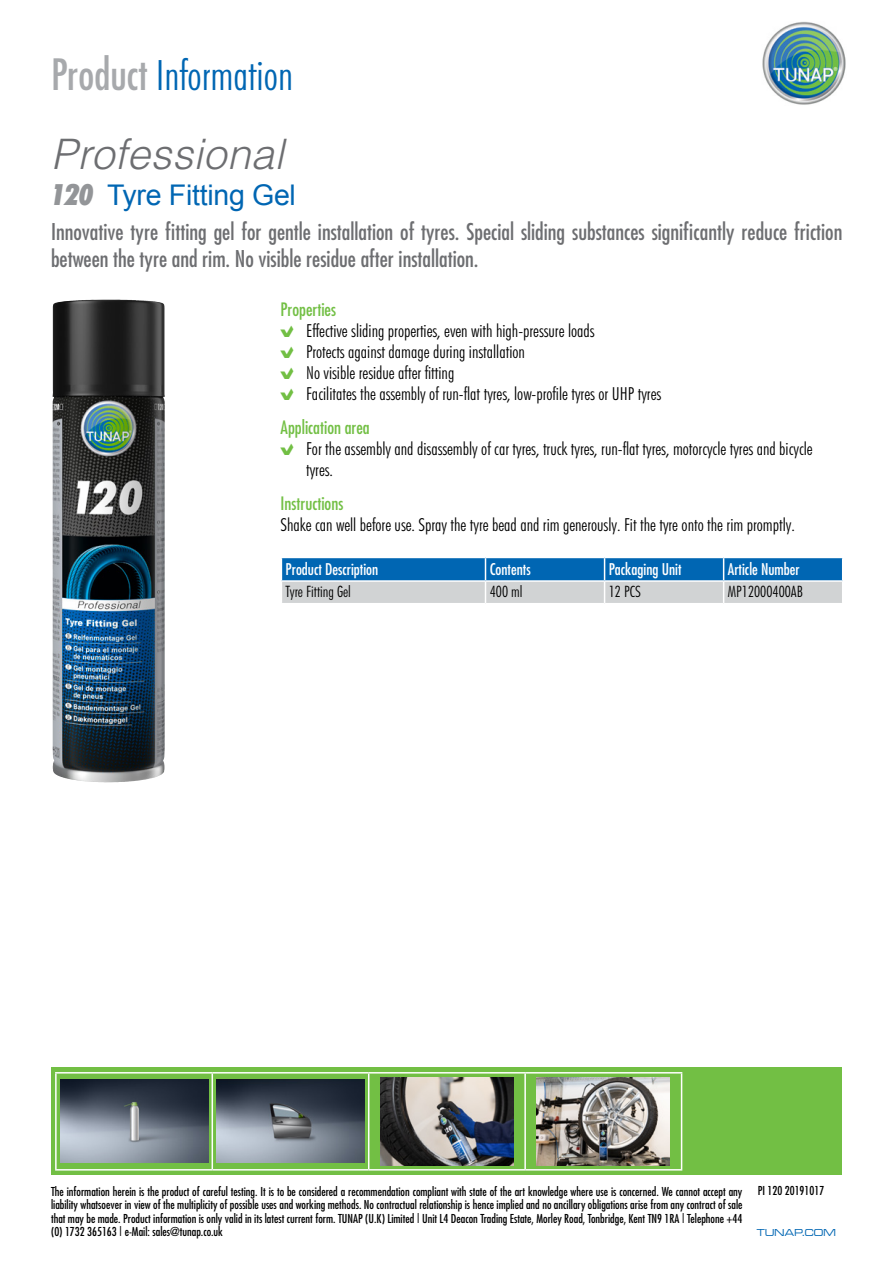
<style>
.page{position:relative;width:893px;height:1263px;background:#fff}
.page>*{position:absolute;margin:0;border:0;box-sizing:border-box;transform-origin:0 0}
.t1{font:300 condensed 42px "Futura BT";color:#0066b3}
.t2{font:italic 300 42px "Helvetica";letter-spacing:.01em;color:#6d6e71}
.t3{font:28.5px "Arial";letter-spacing:-.01em;color:#0066b3}
.t4{font:condensed 22.5px/27px "Futura";color:#6d6e71}
.t5{font:300 condensed 18px/21px "Futura BT";color:#000}
.t6{font:condensed 18px "Futura";color:#72bf44}
.t7{font:condensed 15.75px "Futura";color:#fff}
.t8{font:300 condensed 15.75px "Futura BT";color:#000}
.t9{font:condensed 12px/13.5px "Futura";color:#000;text-align:justify}
.t10{font:10.5px "Microgramma D Medi Exte";letter-spacing:.03em;color:#0066b3}
.s1{font-family:"Futura";font-weight:400;color:#a7a9ac}
.s2{font-family:"Futura BT";font-weight:900;font-style:italic;font-stretch:condensed;font-size:29.25px;color:#939598}
.s3{font-family:"Wuerth Num";font-weight:400;font-stretch:normal;color:#72bf44}
</style>
<div class="page">
<img style="left:762px;top:21px;width:84px;height:84px">
<div style="left:51px;top:1068px;width:790px;height:107px;background:#72bf44"></div>
<hr style="left:55px;top:1072px;width:157px;height:1px;background:#fff">
<hr style="left:55px;top:1073px;width:2px;height:96px;background:#fff">
<hr style="left:55px;top:1169px;width:157px;height:1px;background:#fff">
<hr style="left:212px;top:1072px;width:157px;height:1px;background:#fff">
<hr style="left:212px;top:1073px;width:1px;height:96px;background:#fff">
<hr style="left:212px;top:1169px;width:157px;height:1px;background:#fff">
<hr style="left:369px;top:1072px;width:156px;height:1px;background:#fff">
<hr style="left:368px;top:1073px;width:1px;height:96px;background:#fff">
<hr style="left:369px;top:1169px;width:156px;height:1px;background:#fff">
<hr style="left:525px;top:1072px;width:157px;height:1px;background:#fff">
<hr style="left:524px;top:1073px;width:2px;height:96px;background:#fff">
<hr style="left:681px;top:1073px;width:1px;height:96px;background:#fff">
<hr style="left:525px;top:1169px;width:157px;height:1px;background:#fff">
<img style="left:60px;top:1080px;width:148px;height:83px">
<img style="left:217px;top:1080px;width:147px;height:83px">
<img style="left:381px;top:1077px;width:132px;height:88px">
<img style="left:537px;top:1077px;width:133px;height:88px">
<img style="left:52px;top:300px;width:113px;height:482px">
<svg style="left:281px;top:557px;width:562px;height:46px;background:#71a2c7"></svg>
<h1 class="t1" style="left:51px;top:49px;width:244px"><span class="s1">Product</span> Information</h1>
<h1 class="t2" style="left:51px;top:128px;width:234px">Professional</h1>
<h2 class="t3" style="left:51px;top:175px;width:246px"><span class="s2">120</span> Tyre Fitting Gel</h2>
<h3 class="t4" style="left:51px;top:218px;width:793px">Innovative tyre fitting gel for gentle installation of tyres. Special sliding substances significantly reduce friction between the tyre and rim. No visible residue after installation.</h3>
<h3 class="t6" style="left:281px;top:298px;width:57px">Properties</h3>
<h3 class="t5" style="left:281px;top:320px;width:382px"><span class="s3">B</span> Effective sliding properties, even with high-pressure loads<br><span class="s3">B</span> Protects against damage during installation<br><span class="s3">B</span> No visible residue after fitting<br><span class="s3">B</span> Facilitates the assembly of run-flat tyres, low-profile tyres or UHP tyres</h3>
<h3 class="t6" style="left:281px;top:416px;width:91px">Application area</h3>
<h3 class="t5" style="left:306px;top:438px;width:508px;text-indent:-26px"><span class="s3">B</span> For the assembly and disassembly of car tyres, truck tyres, run-flat tyres, motorcycle tyres and bicycle tyres.</h3>
<h3 class="t6" style="left:281px;top:492px;width:64px">Instructions</h3>
<h3 class="t5" style="left:281px;top:514px;width:516px">Shake can well before use. Spray the tyre bead and rim generously. Fit the tyre onto the rim promptly.</h3>
<h3 class="t7" style="left:286px;top:559px;width:94px">Product Description</h3>
<h3 class="t7" style="left:490px;top:559px;width:42px">Contents</h3>
<h3 class="t7" style="left:609px;top:559px;width:74px">Packaging Unit</h3>
<h3 class="t7" style="left:728px;top:559px;width:73px">Article Number</h3>
<h3 class="t8" style="left:286px;top:582px;width:67px">Tyre Fitting Gel</h3>
<h3 class="t8" style="left:490px;top:582px;width:34px">400 ml</h3>
<h3 class="t8" style="left:609px;top:582px;width:33px">12 PCS</h3>
<h3 class="t8" style="left:728px;top:582px;width:77px">MP12000400AB</h3>
<p class="t9" style="left:51px;top:1184px;width:693px">The information herein is the product of careful testing. It is to be considered a recommendation compliant with state of the art knowledge where use is concerned. We cannot accept any liability whatsoever in view of the multiplicity of possible uses and working methods. No contractual relationship is hence implied and no ancillary obligations arise from any contract of sale that may be made. Product information is only valid in its latest current form. TUNAP (U.K) Limited | Unit L4 Deacon Trading Estate, Morley Road, Tonbridge, Kent TN9 1RA | Telephone +44 (0) 1732 365163 | e-Mail: sales@tunap.co.uk</p>
<p class="t9" style="left:758px;top:1183px;width:68px">PI 120 20191017</p>
<p class="t10" style="left:757px;top:1226px;width:81px">TUNAP.COM</p>
</div>
